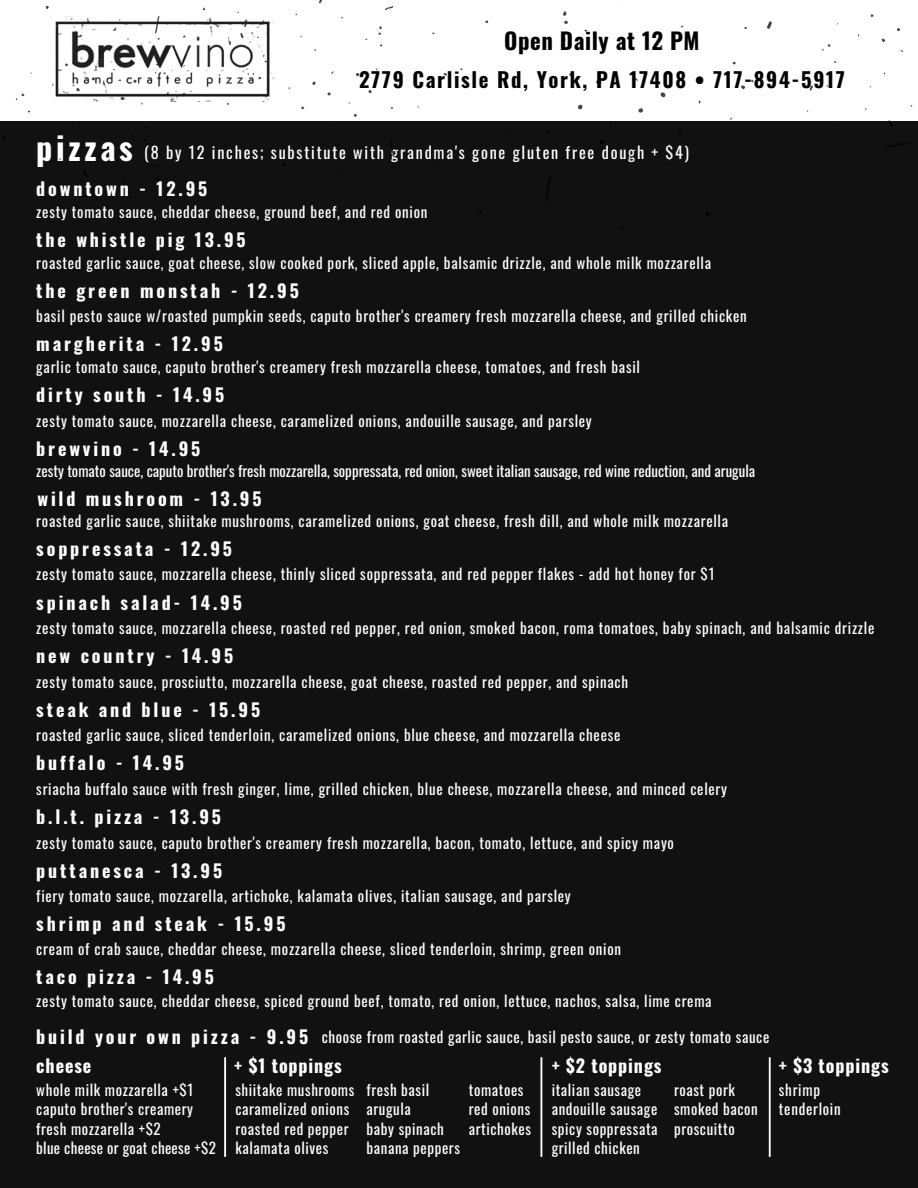
<style>
.page{position:relative;width:918px;height:1188px;background:#121111}
.page>*{position:absolute;margin:0;border:0;box-sizing:border-box;transform-origin:0 0}
.t1{font:700 32.1px "Oswald";letter-spacing:.11em;color:#fff}
.t2{font:700 22.8px "Oswald";letter-spacing:.025em;color:#000}
.t3{font:700 20.7px "Oswald";letter-spacing:.08em;color:#000}
.t4{font:700 18px "Oswald";letter-spacing:.16em;color:#fff}
.t5{font:700 18px "Oswald";letter-spacing:.05em;color:#fff}
.t6{font:16.2px "Oswald";letter-spacing:.11em;color:#fff}
.t7{font:15px/19.5px "Oswald";letter-spacing:.05em;color:#fff}
.t8{font:15px "Oswald";color:#fff}
.t9{font:15px "Oswald";letter-spacing:.02em;color:#fff}
</style>
<div class="page">
<div style="left:0;top:0;width:918px;height:121px;background:#fff"></div>
<svg style="left:807px;top:14px;width:106px;height:133px"></svg>
<svg style="left:237px;top:0;width:202px;height:174px"></svg>
<svg style="left:443px;top:0;width:329px;height:228px"></svg>
<svg style="left:224px;top:1057px;width:2px;height:100px"></svg>
<svg style="left:540px;top:1057px;width:2px;height:100px"></svg>
<svg style="left:769px;top:1057px;width:2px;height:100px"></svg>
<img style="left:52px;top:16px;width:222px;height:86px">
<p class="t2" style="left:504px;top:23px;width:197px">Open Daily at 12 PM</p>
<p class="t3" style="left:359px;top:64px;width:487px">2779 Carlisle Rd, York, PA 17408 • 717-894-5917</p>
<p class="t1" style="left:36px;top:122px;width:98px">pizzas</p>
<p class="t6" style="left:144px;top:140px;width:546px">(8 by 12 inches; substitute with grandma's gone gluten free dough + $4)</p>
<p class="t4" style="left:36px;top:175px;width:173px">downtown - 12.95</p>
<p class="t7" style="left:36px;top:201px;width:393px">zesty tomato sauce, cheddar cheese, ground beef, and red onion</p>
<p class="t4" style="left:36px;top:225px;width:211px">the whistle pig 13.95</p>
<p class="t7" style="left:36px;top:252px;width:676px">roasted garlic sauce, goat cheese, slow cooked pork, sliced apple, balsamic drizzle, and whole milk mozzarella</p>
<p class="t4" style="left:36px;top:276px;width:264px">the green monstah - 12.95</p>
<p class="t7" style="left:36px;top:306px;width:712px">basil pesto sauce w/roasted pumpkin seeds, caputo brother's creamery fresh mozzarella cheese, and grilled chicken</p>
<p class="t4" style="left:36px;top:330px;width:188px">margherita - 12.95</p>
<p class="t7" style="left:36px;top:356px;width:605px">garlic tomato sauce, caputo brother's creamery fresh mozzarella cheese, tomatoes, and fresh basil</p>
<p class="t4" style="left:36px;top:380px;width:190px">dirty south - 14.95</p>
<p class="t7" style="left:36px;top:410px;width:557px">zesty tomato sauce, mozzarella cheese, caramelized onions, andouille sausage, and parsley</p>
<p class="t4" style="left:36px;top:434px;width:166px">brewvino - 14.95</p>
<p class="t8" style="left:36px;top:459px;width:720px">zesty tomato sauce, caputo brother's fresh mozzarella, soppressata, red onion, sweet italian sausage, red wine reduction, and arugula</p>
<p class="t4" style="left:37px;top:485px;width:226px">wild mushroom - 13.95</p>
<p class="t7" style="left:36px;top:510px;width:693px">roasted garlic sauce, shiitake mushrooms, caramelized onions, goat cheese, fresh dill, and whole milk mozzarella</p>
<p class="t4" style="left:36px;top:534px;width:197px">soppressata - 12.95</p>
<p class="t7" style="left:36px;top:564px;width:680px">zesty tomato sauce, mozzarella cheese, thinly sliced soppressata, and red pepper flakes - add hot honey for $1</p>
<p class="t4" style="left:36px;top:588px;width:207px">spinach salad- 14.95</p>
<p class="t7" style="left:36px;top:618px;width:840px">zesty tomato sauce, mozzarella cheese, roasted red pepper, red onion, smoked bacon, roma tomatoes, baby spinach, and balsamic drizzle</p>
<p class="t4" style="left:36px;top:642px;width:198px">new country - 14.95</p>
<p class="t7" style="left:36px;top:671px;width:593px">zesty tomato sauce, prosciutto, mozzarella cheese, goat cheese, roasted red pepper, and spinach</p>
<p class="t4" style="left:36px;top:695px;width:225px">steak and blue - 15.95</p>
<p class="t7" style="left:36px;top:725px;width:586px">roasted garlic sauce, sliced tenderloin, caramelized onions, blue cheese, and mozzarella cheese</p>
<p class="t4" style="left:36px;top:749px;width:149px">buffalo - 14.95</p>
<p class="t7" style="left:36px;top:779px;width:692px">sriacha buffalo sauce with fresh ginger, lime, grilled chicken, blue cheese, mozzarella cheese, and minced celery</p>
<p class="t4" style="left:36px;top:803px;width:186px">b.l.t. pizza - 13.95</p>
<p class="t7" style="left:36px;top:832px;width:639px">zesty tomato sauce, caputo brother's creamery fresh mozzarella, bacon, tomato, lettuce, and spicy mayo</p>
<p class="t4" style="left:36px;top:856px;width:187px">puttanesca - 13.95</p>
<p class="t7" style="left:36px;top:885px;width:536px">fiery tomato sauce, mozzarella, artichoke, kalamata olives, italian sausage, and parsley</p>
<p class="t4" style="left:36px;top:909px;width:251px">shrimp and steak - 15.95</p>
<p class="t7" style="left:36px;top:938px;width:586px">cream of crab sauce, cheddar cheese, mozzarella cheese, sliced tenderloin, shrimp, green onion</p>
<p class="t4" style="left:36px;top:962px;width:179px">taco pizza - 14.95</p>
<p class="t7" style="left:36px;top:991px;width:677px">zesty tomato sauce, cheddar cheese, spiced ground beef, tomato, red onion, lettuce, nachos, salsa, lime crema</p>
<p class="t4" style="left:36px;top:1023px;width:274px">build your own pizza - 9.95</p>
<p class="t7" style="left:322px;top:1026px;width:449px">choose from roasted garlic sauce, basil pesto sauce, or zesty tomato sauce</p>
<p class="t4" style="left:36px;top:1051px;width:57px">cheese</p>
<p class="t7" style="left:36px;top:1079px;width:159px">whole milk mozzarella +$1</p>
<p class="t7" style="left:36px;top:1099px;width:158px">caputo brother's creamery fresh mozzarella +$2</p>
<p class="t9" style="left:36px;top:1136px;width:181px">blue cheese or goat cheese +$2</p>
<p class="t5" style="left:234px;top:1051px;width:109px">+ $1 toppings</p>
<p class="t7" style="left:235px;top:1079px;width:120px">shiitake mushrooms</p>
<p class="t7" style="left:235px;top:1099px;width:115px">caramelized onions</p>
<p class="t7" style="left:235px;top:1118px;width:115px">roasted red pepper</p>
<p class="t7" style="left:235px;top:1138px;width:95px">kalamata olives</p>
<p class="t5" style="left:552px;top:1051px;width:111px">+ $2 toppings</p>
<p class="t7" style="left:552px;top:1079px;width:107px">italian sausage andouille sausage</p>
<p class="t7" style="left:552px;top:1118px;width:107px">spicy soppressata</p>
<p class="t7" style="left:552px;top:1138px;width:90px">grilled chicken</p>
<p class="t7" style="left:674px;top:1079px;width:62px">roast pork</p>
<p class="t7" style="left:674px;top:1099px;width:85px">smoked bacon</p>
<p class="t7" style="left:674px;top:1118px;width:62px">proscuitto</p>
<p class="t7" style="left:367px;top:1079px;width:64px">fresh basil</p>
<p class="t7" style="left:367px;top:1099px;width:46px">arugula</p>
<p class="t7" style="left:367px;top:1118px;width:79px">baby spinach</p>
<p class="t7" style="left:367px;top:1138px;width:95px">banana peppers</p>
<p class="t7" style="left:469px;top:1079px;width:56px">tomatoes</p>
<p class="t7" style="left:469px;top:1099px;width:63px">red onions</p>
<p class="t7" style="left:469px;top:1118px;width:64px">artichokes</p>
<p class="t5" style="left:779px;top:1051px;width:111px">+ $3 toppings</p>
<p class="t7" style="left:779px;top:1079px;width:43px">shrimp</p>
<p class="t7" style="left:779px;top:1099px;width:63px">tenderloin</p>
</div>
